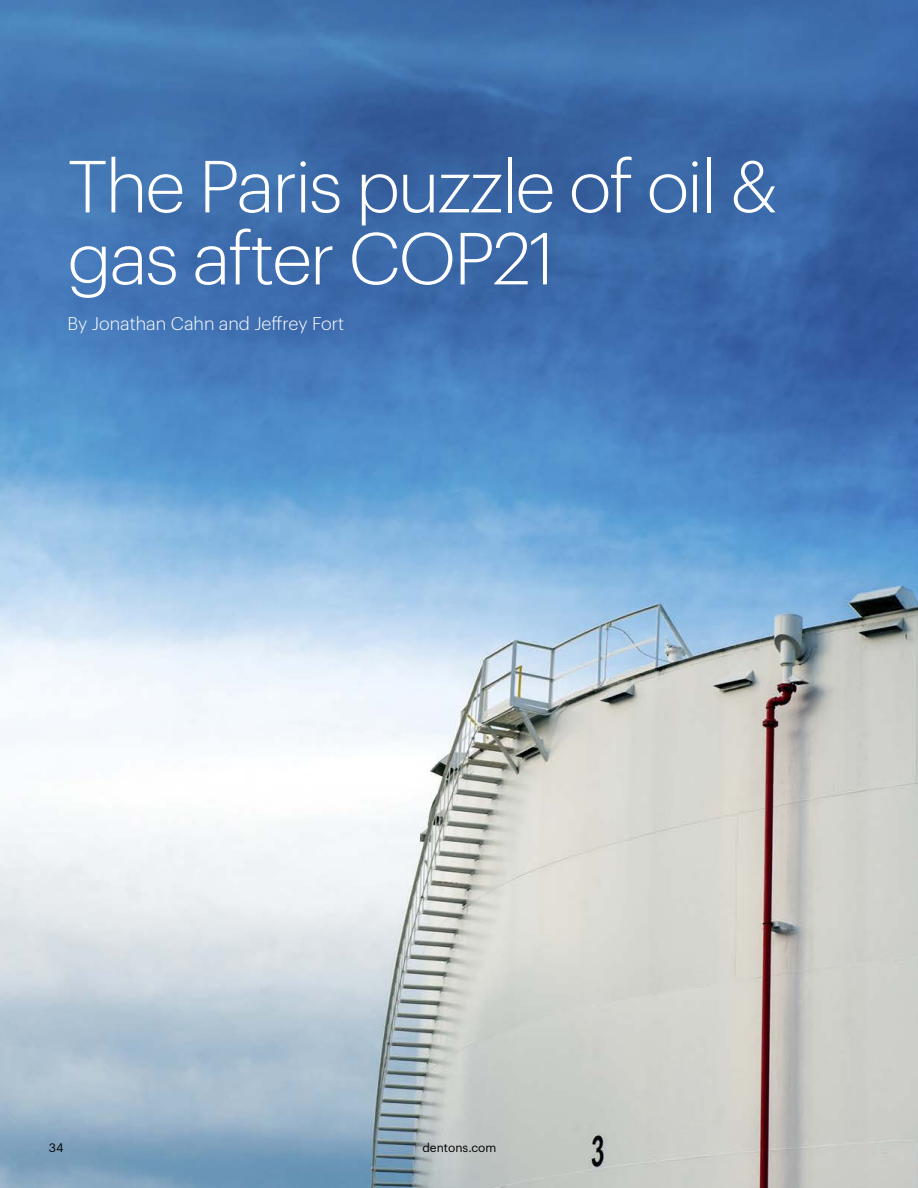
<style>
.page{position:relative;width:918px;height:1188px;background:#fff}
.page>*{position:absolute;margin:0;border:0;box-sizing:border-box;transform-origin:0 0}
.Subheading_1{font:300 72px/72px "Dentons Sans";letter-spacing:-.03em;color:#fff}
.Bi_Line{font:300 18px "Dentons Sans";color:#fff}
.t1{font:12px "Dentons Sans";color:#000}
</style>
<div class="page">
<img style="left:0;top:0;width:918px;height:1188px">
<p class="Subheading_1" style="left:68px;top:145px;width:712px">The Paris puzzle of oil &amp; gas after COP21</p>
<p class="Bi_Line" style="left:68px;top:311px;width:278px">By Jonathan Cahn and Jeffrey Fort</p>
<p class="t1" style="left:49px;top:1139px;width:16px">34</p>
<p class="t1" style="left:422px;top:1139px;width:76px">dentons.com</p>
</div>
